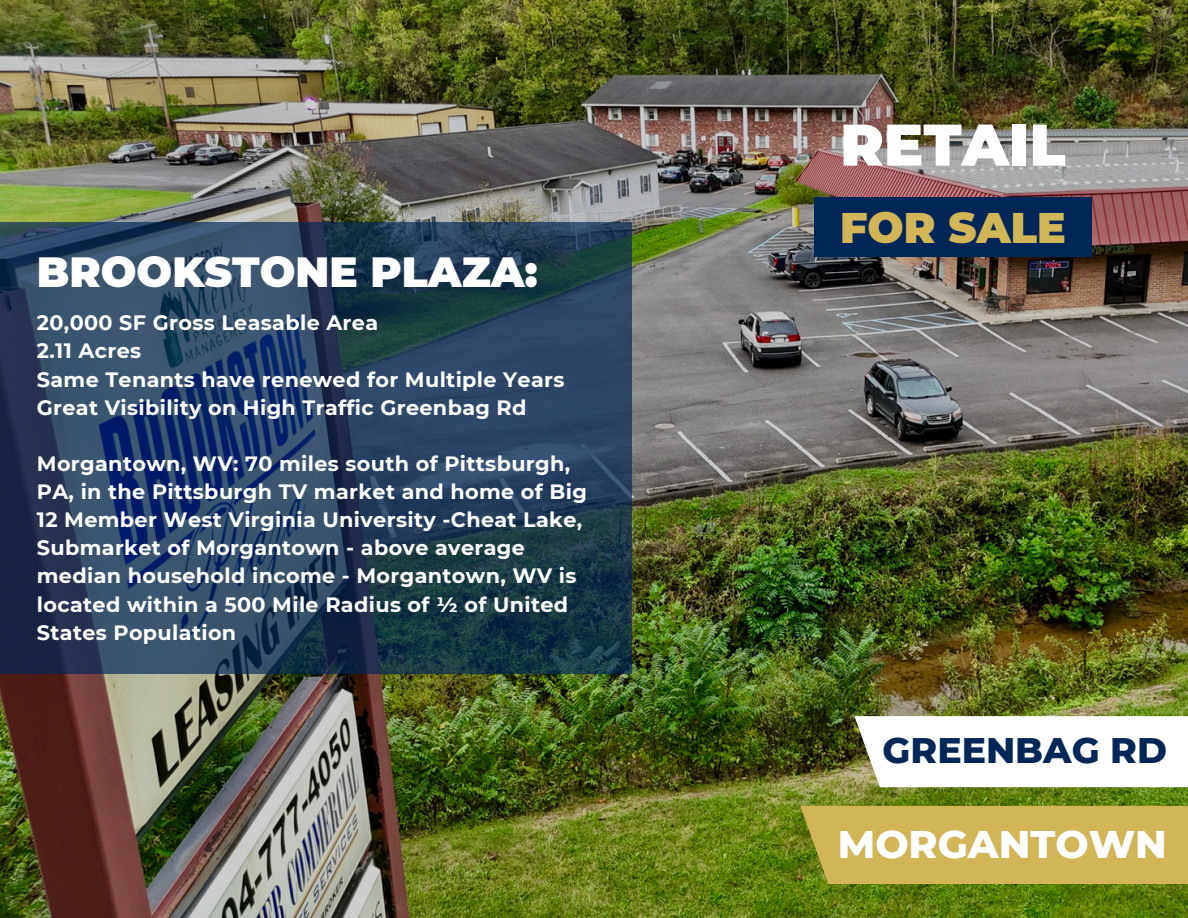
<style>
.page{position:relative;width:1188px;height:918px;background:#fff}
.page>*{position:absolute;margin:0;border:0;box-sizing:border-box;transform-origin:0 0}
.t1{font:900 58.65px "Montserrat";color:#fff}
.t2{font:900 42.75px "Montserrat";color:#d2b557}
.t3{font:900 42.15px "Montserrat";color:#fff}
.t4{font:800 39.3px "Montserrat";color:#fff}
.t5{font:800 36.3px "Montserrat";color:#012758}
.t6{font:700 20.7px/28.2px "Montserrat";letter-spacing:.02em;color:#fff}
</style>
<div class="page">
<img style="left:0;top:0;width:1188px;height:918px">
<div style="left:814px;top:198px;width:278px;height:59px;background:#012758"></div>
<svg style="left:0;top:223px;width:632px;height:451px;background:#253f5b"></svg>
<div style="left:800px;top:806px;width:388px;height:78px;background:#d2b557"></div>
<div style="left:854px;top:716px;width:334px;height:71px;background:#fff"></div>
<h1 class="t3" style="left:37px;top:246px;width:502px">BROOKSTONE PLAZA:</h1>
<p class="t6" style="left:37px;top:309px;width:343px">20,000 SF Gross Leasable Area</p>
<p class="t6" style="left:37px;top:337px;width:106px">2.11 Acres</p>
<p class="t6" style="left:37px;top:365px;width:529px">Same Tenants have renewed for Multiple Years<br>Great Visibility on High Traffic Greenbag Rd</p>
<h2 class="t6" style="left:37px;top:449px;width:552px">Morgantown, WV: 70 miles south of Pittsburgh, PA, in the Pittsburgh TV market and home of Big 12 Member West Virginia University -Cheat Lake, Submarket of Morgantown - above average median household income - Morgantown, WV is located within a 500 Mile Radius of ½ of United States Population</h2>
<p class="t1" style="left:840px;top:109px;width:227px">RETAIL</p>
<p class="t2" style="left:840px;top:201px;width:227px">FOR SALE</p>
<h3 class="t5" style="left:883px;top:728px;width:286px">GREENBAG RD</h3>
<h2 class="t4" style="left:838px;top:820px;width:331px">MORGANTOWN</h2>
</div>
